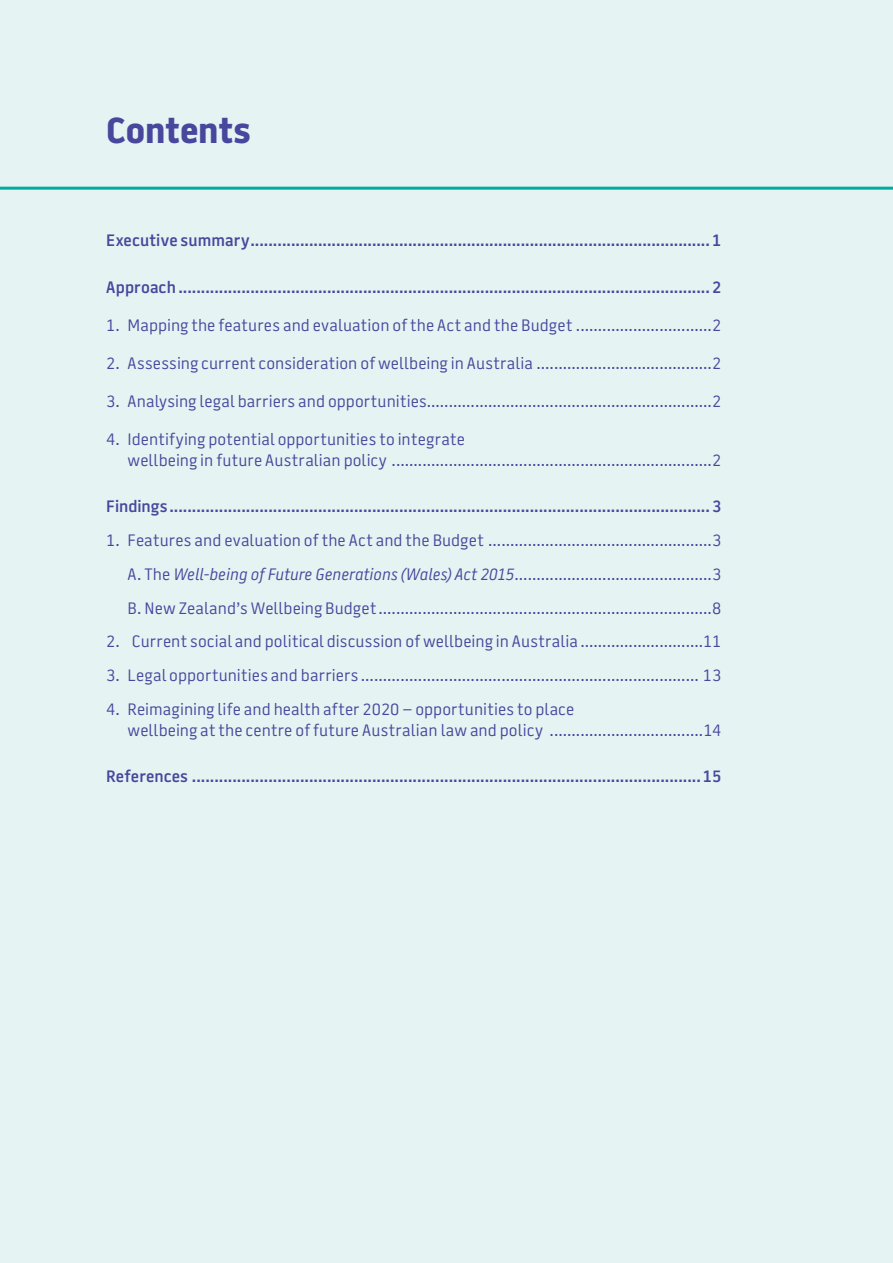
<style>
.page{position:relative;width:893px;height:1263px;background:#e5f4f2}
.page>*{position:absolute;margin:0;border:0;box-sizing:border-box;transform-origin:0 0}
.Heading_01{font:800 36px "Battersea";letter-spacing:.005em;color:#48479d}
.Contents{font:16.5px/21px "Battersea";letter-spacing:.01em;color:#48479d}
.Contents-2{font:600 16.5px "Battersea";letter-spacing:.005em;color:#48479d}
.s1{font-style:italic}
</style>
<div class="page">
<hr style="left:0;top:187px;width:893px;height:3px;background:#00ac9d">
<p class="Heading_01" style="left:106px;top:105px;width:146px">Contents</p>
<p class="Contents-2" style="left:106px;top:229px;width:617px">Executive summary......................................................................................................1</p>
<p class="Contents-2" style="left:106px;top:276px;width:617px">Approach ......................................................................................................................2</p>
<p class="Contents" style="left:106px;top:315px;width:617px">1. Mapping the features and evaluation of the Act and the Budget ...............................2</p>
<p class="Contents" style="left:106px;top:353px;width:617px">2. Assessing current consideration of wellbeing in Australia ........................................2</p>
<p class="Contents" style="left:106px;top:391px;width:617px">3. Analysing legal barriers and opportunities.................................................................2</p>
<p class="Contents" style="left:128px;top:429px;width:595px;text-indent:-21px">4. Identifying potential opportunities to integrate<br>wellbeing in future Australian policy .........................................................................2</p>
<p class="Contents-2" style="left:106px;top:495px;width:617px">Findings........................................................................................................................3</p>
<p class="Contents" style="left:106px;top:530px;width:617px">1. Features and evaluation of the Act and the Budget ...................................................3</p>
<p class="Contents" style="left:128px;top:564px;width:595px">A. The <span class="s1">Well-being of Future Generations (Wales) Act 2015</span>.............................................3</p>
<p class="Contents" style="left:128px;top:598px;width:595px">B. New Zealand’s Wellbeing Budget............................................................................8</p>
<p class="Contents" style="left:106px;top:631px;width:617px">2. Current social and political discussion of wellbeing in Australia ............................11</p>
<p class="Contents" style="left:106px;top:665px;width:617px">3. Legal opportunities and barriers ............................................................................. 13</p>
<p class="Contents" style="left:128px;top:699px;width:595px;text-indent:-21px">4. Reimagining life and health after 2020 – opportunities to place<br>wellbeing at the centre of future Australian law and policy ...................................14</p>
<p class="Contents-2" style="left:106px;top:765px;width:616px">References .................................................................................................................15</p>
</div>
